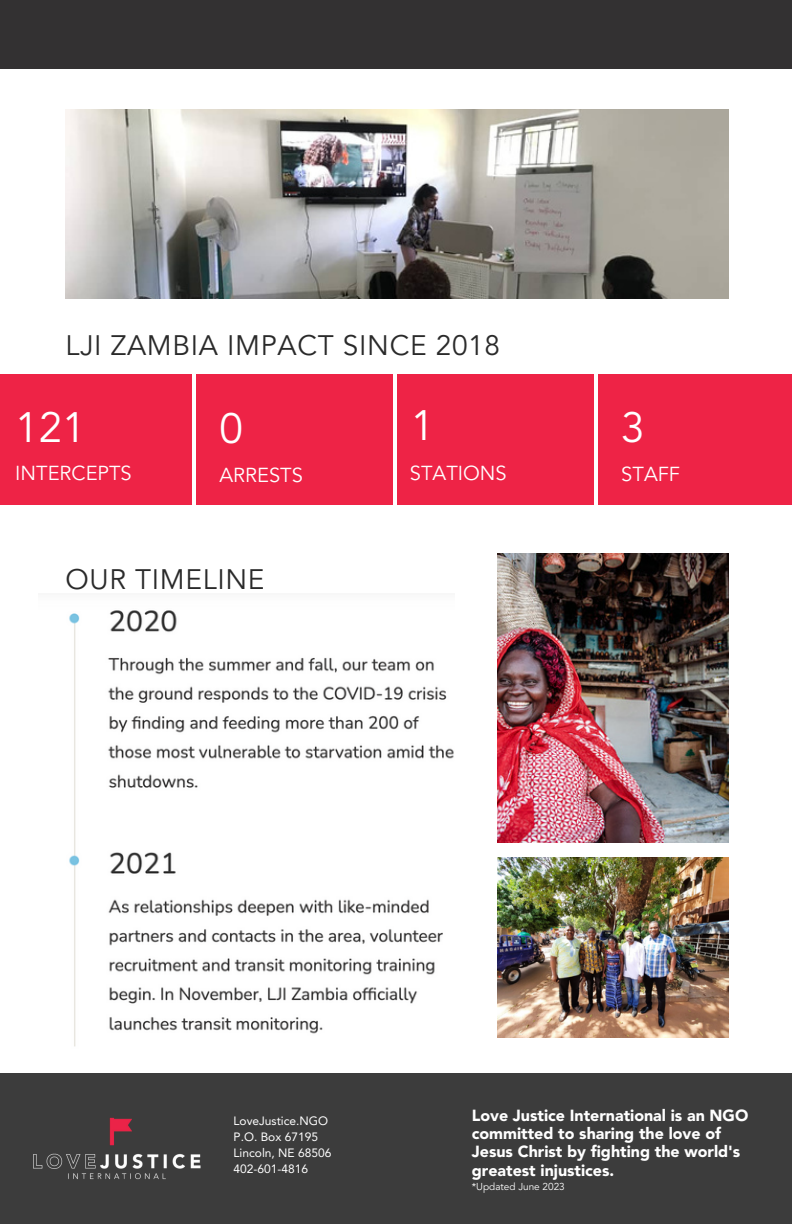
<style>
.page{position:relative;width:792px;height:1224px;background:#fff}
.page>*{position:absolute;margin:0;border:0;box-sizing:border-box;transform-origin:0 0}
.t1{font:42.2px "Avenir LT Std";color:#fff}
.t2{font:28px "Avenir LT Std";letter-spacing:.025em;color:#2a2a2a}
.t3{font:20px "Avenir LT Std";color:#fff}
.t4{font:900 16px/18.4px "Avenir LT Std";color:#fff}
.t5{font:12px "Avenir LT Std";color:#fff}
.t6{font:10px "Avenir LT Std";color:#fff}
</style>
<div class="page">
<div style="left:0;top:1074px;width:792px;height:150px;background:#3c3c3c"></div>
<div style="left:0;top:1083px;width:234px;height:132px;background:#3c3c3c"></div>
<div style="left:0;top:375px;width:191px;height:130px;background:#ee2346"></div>
<div style="left:196px;top:375px;width:196px;height:130px;background:#ee2346"></div>
<div style="left:397px;top:375px;width:196px;height:130px;background:#ee2346"></div>
<div style="left:598px;top:375px;width:194px;height:130px;background:#ee2346"></div>
<div style="left:0;top:0;width:792px;height:69px;background:#333132"></div>
<img style="left:497px;top:553px;width:231px;height:290px">
<img style="left:497px;top:857px;width:231px;height:180px">
<img style="left:65px;top:109px;width:663px;height:189px">
<img style="left:69px;top:610px;width:385px;height:437px">
<p class="t2" style="left:65px;top:333px;width:436px">LJI ZAMBIA IMPACT SINCE 2018</p>
<p class="t1" style="left:15px;top:410px;width:72px">121</p>
<p class="t1" style="left:220px;top:411px;width:25px">0</p>
<p class="t1" style="left:411px;top:408px;width:25px">1</p>
<p class="t1" style="left:621px;top:410px;width:25px">3</p>
<p class="t3" style="left:15px;top:465px;width:118px">INTERCEPTS</p>
<p class="t3" style="left:220px;top:467px;width:85px">ARRESTS</p>
<p class="t3" style="left:410px;top:465px;width:98px">STATIONS</p>
<p class="t3" style="left:621px;top:466px;width:60px">STAFF</p>
<p class="t2" style="left:65px;top:568px;width:201px">OUR TIMELINE</p>
<p class="t5" style="left:234px;top:1116px;width:96px">LoveJustice.NGO</p>
<p class="t5" style="left:234px;top:1132px;width:86px">P.O. Box 67195</p>
<p class="t5" style="left:234px;top:1148px;width:99px">Lincoln, NE 68506</p>
<p class="t5" style="left:234px;top:1164px;width:76px">402-601-4816</p>
<p class="t4" style="left:472px;top:1107px;width:278px">Love Justice International is an NGO committed to sharing the love of<br>Jesus Christ by fighting the world's greatest injustices.</p>
<p class="t6" style="left:472px;top:1182px;width:95px">*Updated June 2023</p>
</div>
